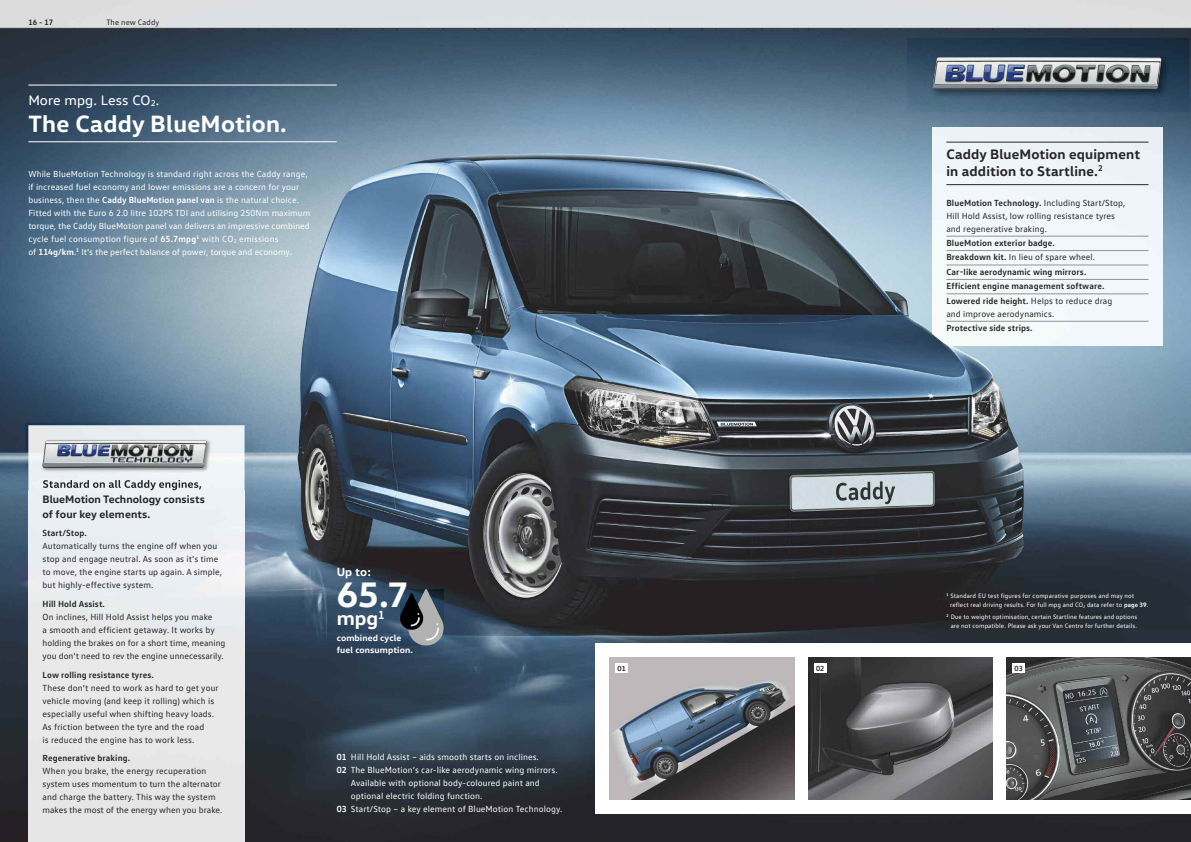
<style>
.page{position:relative;width:1191px;height:842px;background:#fff}
.page>*{position:absolute;margin:0;border:0;box-sizing:border-box;transform-origin:0 0}
.t1{font:700 36px "VW Head";color:#fff}
.t2{font:700 24px "VW Head";letter-spacing:.01em;color:#fff}
.t3{font:700 20px "VW Head";color:#fff}
.t4{font:700 14px/17px "VW Head";letter-spacing:.01em;color:#272627}
.t5{font:14px "VW Head";letter-spacing:.01em;color:#fff}
.t6{font:700 12px "VW Head";color:#fff}
.t7{font:700 11px/15px "VW Head";color:#272627}
.t8{font:9px/13px "VW Text";letter-spacing:.01em;color:#272627}
.t9{font:9px/13px "VW Text";letter-spacing:.01em;color:#fff}
.t10{font:700 9px/14.4px "VW Text";letter-spacing:.01em;color:#272627}
.t11{font:700 9px/12px "VW Head";letter-spacing:.01em;color:#fff}
.t12{font:8px "VW Text";letter-spacing:.01em;color:#272627}
.t13{font:700 8px "VW Text";color:#272627}
.t14{font:700 7.5px "VW Text";color:#272627}
.t15{font:6.5px/9px "VW Text";letter-spacing:.01em;color:#fff}
.s1{font-weight:700}
.s2{font-weight:400}
</style>
<div class="page">
<img style="left:0;top:29px;width:1191px;height:813px">
<div style="left:932px;top:128px;width:230px;height:218px;background:#f2f7f9"></div>
<hr style="left:946px;top:142px;width:202px;height:1px;background:#272627">
<hr style="left:946px;top:184px;width:202px;height:1px;background:#272627">
<div style="left:595px;top:643px;width:596px;height:171px;background:#fff"></div>
<hr style="left:595px;top:28px;width:596px;height:1px;background:#272627">
<hr style="left:0;top:28px;width:595px;height:1px;background:#272627">
<img style="left:907px;top:38px;width:282px;height:74px">
<img style="left:932px;top:57px;width:229px;height:33px">
<img style="left:1006px;top:658px;width:185px;height:141px">
<div style="left:1012px;top:663px;width:13px;height:10px;background:#fff"></div>
<img style="left:808px;top:658px;width:184px;height:141px">
<div style="left:814px;top:663px;width:12px;height:10px;background:#fff"></div>
<img style="left:609px;top:658px;width:185px;height:141px">
<div style="left:615px;top:663px;width:13px;height:10px;background:#fff"></div>
<img style="left:28px;top:491px;width:216px;height:351px">
<img style="left:26px;top:423px;width:227px;height:68px">
<img style="left:43px;top:480px;width:78px;height:8px">
<img style="left:43px;top:440px;width:164px;height:28px">
<hr style="left:28px;top:85px;width:309px;height:1px;background:#fff">
<hr style="left:28px;top:141px;width:309px;height:1px;background:#fff">
<hr style="left:946px;top:236px;width:202px;height:1px;background:#939393">
<hr style="left:946px;top:250px;width:202px;height:1px;background:#939393">
<hr style="left:946px;top:265px;width:202px;height:1px;background:#939393">
<hr style="left:946px;top:279px;width:202px;height:1px;background:#939393">
<hr style="left:946px;top:294px;width:202px;height:1px;background:#939393">
<hr style="left:946px;top:321px;width:202px;height:1px;background:#939393">
<img style="left:298px;top:152px;width:725px;height:473px">
<img style="left:400px;top:590px;width:43px;height:56px">
<p class="t13" style="left:28px;top:19px;width:26px">16 - 17</p>
<p class="t12" style="left:106px;top:19px;width:55px">The new Caddy</p>
<h3 class="t5" style="left:28px;top:95px;width:133px">More mpg. Less CO<sub>2</sub>.</h3>
<h2 class="t2" style="left:28px;top:115px;width:260px">The Caddy BlueMotion.</h2>
<p class="t9" style="left:28px;top:168px;width:284px">While BlueMotion Technology is standard right across the Caddy range, if increased fuel economy and lower emissions are a concern for your business, then the <span class="s1">Caddy BlueMotion panel van</span> is the natural choice.<br>Fitted with the Euro 6 2.0 litre 102PS TDI and utilising 250Nm maximum torque, the Caddy BlueMotion panel van delivers an impressive combined cycle fuel consumption figure of <span class="s1">65.7mpg</span><sup>1</sup> with CO<sub>2</sub> emissions<br>of <span class="s1">114g/km</span>.<sup>1</sup> It’s the perfect balance of power, torque and economy.</p>
<h3 class="t4" style="left:946px;top:147px;width:195px">Caddy BlueMotion equipment in addition to Startline.<sup>2</sup></h3>
<p class="t8" style="left:946px;top:197px;width:180px"><span class="s1">BlueMotion Technology.</span> Including Start/Stop,<br>Hill Hold Assist, low rolling resistance tyres and regenerative braking.</p>
<p class="t10" style="left:946px;top:236px;width:167px">BlueMotion exterior badge.<br>Breakdown kit. <span class="s2">In lieu of spare wheel.<br></span>Car-like aerodynamic wing mirrors.<br>Efficient engine management software.<br>Lowered ride height. <span class="s2">Helps to reduce drag</span></p>
<p class="t8" style="left:946px;top:308px;width:109px">and improve aerodynamics.</p>
<p class="t10" style="left:946px;top:322px;width:88px">Protective side strips.</p>
<p class="t7" style="left:43px;top:492px;width:164px">BlueMotion Technology consists of four key elements.</p>
<p class="t10" style="left:43px;top:527px;width:46px">Start/Stop.</p>
<p class="t8" style="left:43px;top:541px;width:181px">Automatically turns the engine off when you stop and engage neutral. As soon as it’s time to move, the engine starts up again. A simple, but highly-effective system.</p>
<p class="t10" style="left:43px;top:598px;width:64px">Hill Hold Assist.</p>
<p class="t8" style="left:43px;top:611px;width:184px">On inclines, Hill Hold Assist helps you make<br>a smooth and efficient getaway. It works by holding the brakes on for a short time, meaning you don’t need to rev the engine unnecessarily.</p>
<p class="t10" style="left:43px;top:668px;width:113px">Low rolling resistance tyres.</p>
<p class="t8" style="left:43px;top:682px;width:178px">These don’t need to work as hard to get your vehicle moving (and keep it rolling) which is especially useful when shifting heavy loads.<br>As friction between the tyre and the road<br>is reduced the engine has to work less.</p>
<p class="t10" style="left:43px;top:752px;width:89px">Regenerative braking.</p>
<p class="t8" style="left:43px;top:766px;width:181px">When you brake, the energy recuperation system uses momentum to turn the alternator and charge the battery. This way the system makes the most of the energy when you brake.</p>
<h3 class="t6" style="left:337px;top:568px;width:36px">Up to:</h3>
<h1 class="t1" style="left:337px;top:582px;width:73px">65.7</h1>
<h3 class="t3" style="left:337px;top:611px;width:50px">mpg<sup>1</sup></h3>
<p class="t11" style="left:337px;top:632px;width:78px">combined cycle fuel consumption.</p>
<p class="t9" style="left:337px;top:751px;width:204px"><span class="s1">01</span> Hill Hold Assist – aids smooth starts on inclines.</p>
<p class="t9" style="left:337px;top:764px;width:222px"><span class="s1">02</span> The BlueMotion’s car-like aerodynamic wing mirrors.</p>
<p class="t9" style="left:351px;top:777px;width:190px">Available with optional body-coloured paint and</p>
<p class="t9" style="left:351px;top:790px;width:133px">optional electric folding function.</p>
<p class="t9" style="left:337px;top:803px;width:227px"><span class="s1">03</span> Start/Stop – a key element of BlueMotion Technology.</p>
<p class="t15" style="left:950px;top:592px;width:200px;text-indent:-4px"><sup>1</sup> Standard EU test figures for comparative purposes and may not reflect real driving results. For full mpg and CO<sub>2</sub> data refer to <span class="s1">page 39</span>.</p>
<p class="t15" style="left:946px;top:613px;width:192px;text-align:right"><sup>2</sup> Due to weight optimisation, certain Startline features and options are not compatible. Please ask your Van Centre for further details.</p>
<p class="t14" style="left:617px;top:666px;width:10px">01</p>
<p class="t14" style="left:816px;top:666px;width:10px">02</p>
<p class="t14" style="left:1014px;top:666px;width:10px">03</p>
</div>
